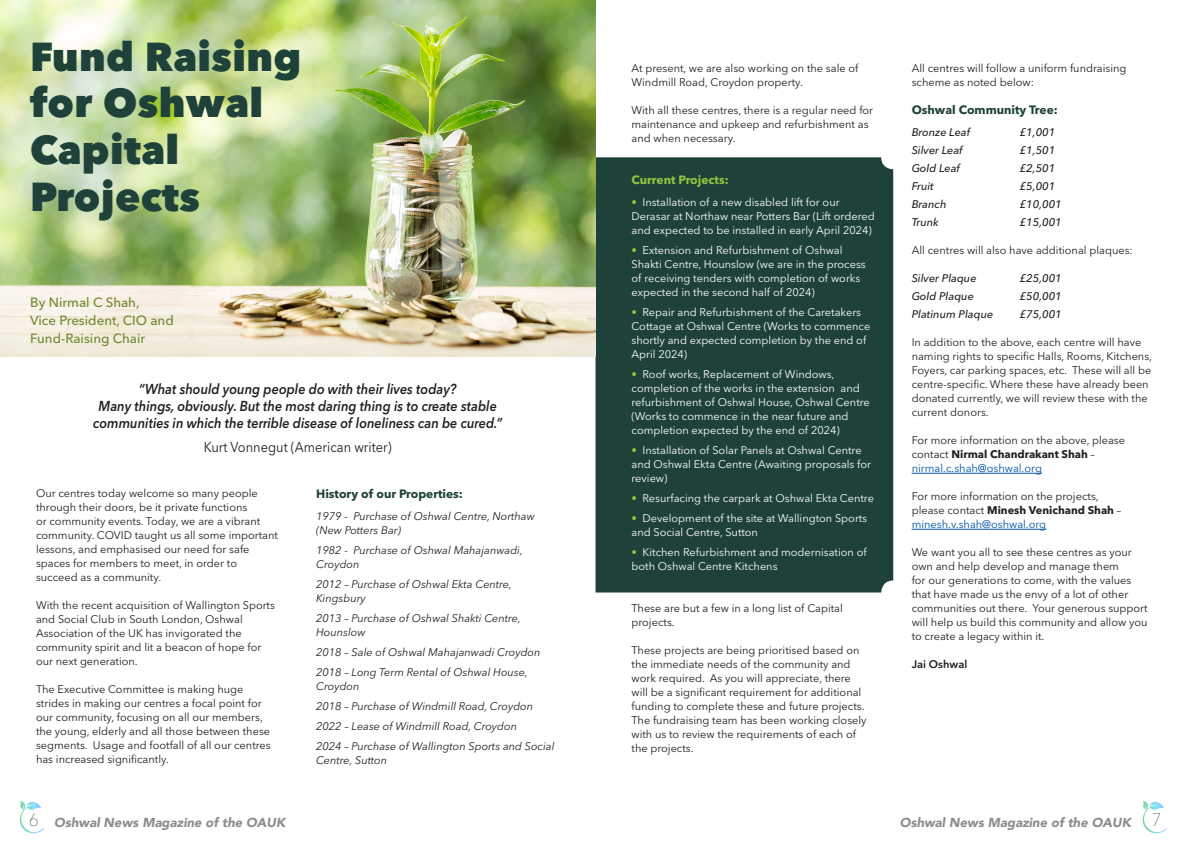
<style>
.page{position:relative;width:1191px;height:842px;background:#fff}
.page>*{position:absolute;margin:0;border:0;box-sizing:border-box;transform-origin:0 0}
.t1{font:800 40px "Avenir Next LT Pro";letter-spacing:.01em;color:#1e413a}
.t2{font:italic 600 14.3px/17.1px "Avenir Next LT Pro";color:#231f20;text-align:center;scale:.9 1}
.t3{font:14.3px "Avenir Next LT Pro";color:#231f20;scale:.9 1}
.t4{font:500 13.3px/18.3px "Avenir Next LT Pro";color:#708933}
.t5{font:italic 900 13px "Avenir";color:#8a8c8f}
.t6{font:700 12px "Avenir Next LT Pro";color:#1e413a}
.t7{font:700 12px "Avenir Next LT Pro";color:#8fc63e}
.t8{font:11px/14px "Avenir Next LT Pro";color:#231f20}
.t9{font:11px/14px "Avenir Next LT Pro";color:#fff}
.t10{font:italic 11px/14px "Avenir Next LT Pro";color:#231f20}
.t11{font:italic 500 11px "Avenir Next LT Pro";color:#231f20}
.t12{font:600 11px "Avenir Next LT Pro";color:#231f20}
.s1{color:#8fc63e}
.s2{font-weight:700}
.s3{color:#0155a5}
.s4{font-family:"Avenir Next LT Pro";font-weight:200;font-style:normal;font-size:18px;color:#231f20}
</style>
<div class="page">
<img style="left:1142px;top:801px;width:25px;height:32px">
<img style="left:20px;top:801px;width:25px;height:32px">
<div style="left:595px;top:157px;width:298px;height:435px;background:#1e413a"></div>
<img style="left:0;top:0;width:595px;height:356px">
<hr style="left:911px;top:473px;width:131px;height:1px;background:#0155a5">
<hr style="left:911px;top:529px;width:135px;height:1px;background:#0155a5">
<p class="t1" style="left:30px;top:32px;width:273px">Fund Raising</p>
<p class="t1" style="left:30px;top:79px;width:234px">for Oshwal</p>
<p class="t1" style="left:30px;top:125px;width:150px">Capital</p>
<p class="t1" style="left:30px;top:172px;width:171px">Projects</p>
<p class="t4" style="left:30px;top:293px;width:111px">By Nirmal C Shah,</p>
<p class="t4" style="left:30px;top:311px;width:145px">Vice President, CIO and<br>Fund-Raising Chair</p>
<p class="t2" style="left:93px;top:380px;width:456px">“What should young people do with their lives today?<br>Many things, obviously. But the most daring thing is to create stable communities in which the terrible disease of loneliness can be cured.”</p>
<p class="t3" style="left:204px;top:438px;width:210px">Kurt Vonnegut (American writer)</p>
<p class="t8" style="left:36px;top:486px;width:243px">Our centres today welcome so many people through their doors, be it private functions<br>or community events. Today, we are a vibrant community. COVID taught us all some important lessons, and emphasised our need for safe spaces for members to meet, in order to succeed as a community.</p>
<p class="t8" style="left:36px;top:598px;width:240px">With the recent acquisition of Wallington Sports and Social Club in South London, Oshwal Association of the UK has invigorated the community spirit and lit a beacon of hope for our next generation.</p>
<p class="t8" style="left:36px;top:682px;width:236px">The Executive Committee is making huge strides in making our centres a focal point for our community, focusing on all our members, the young, elderly and all those between these segments. Usage and footfall of all our centres has increased significantly.</p>
<p class="t6" style="left:316px;top:486px;width:148px">History of our Properties:</p>
<p class="t10" style="left:316px;top:509px;width:220px">1979 - Purchase of Oshwal Centre, Northaw (New Potters Bar)</p>
<p class="t10" style="left:316px;top:543px;width:208px">1982 - Purchase of Oshwal Mahajanwadi,<br>Croydon</p>
<p class="t10" style="left:316px;top:577px;width:197px">2012 – Purchase of Oshwal Ekta Centre,<br>Kingsbury</p>
<p class="t10" style="left:316px;top:611px;width:206px">2013 – Purchase of Oshwal Shakti Centre,<br>Hounslow</p>
<p class="t10" style="left:316px;top:645px;width:226px">2018 – Sale of Oshwal Mahajanwadi Croydon</p>
<p class="t10" style="left:316px;top:665px;width:213px">2018 – Long Term Rental of Oshwal House,<br>Croydon</p>
<p class="t10" style="left:316px;top:699px;width:218px">2018 – Purchase of Windmill Road, Croydon</p>
<p class="t10" style="left:316px;top:719px;width:202px">2022 – Lease of Windmill Road, Croydon</p>
<p class="t10" style="left:316px;top:739px;width:240px">2024 – Purchase of Wallington Sports and Social<br>Centre, Sutton</p>
<p class="t8" style="left:631px;top:61px;width:228px">At present, we are also working on the sale of<br>Windmill Road, Croydon property.</p>
<p class="t8" style="left:631px;top:103px;width:243px">With all these centres, there is a regular need for maintenance and upkeep and refurbishment as and when necessary.</p>
<p class="t7" style="left:631px;top:173px;width:99px">Current Projects:</p>
<p class="t9" style="left:631px;top:195px;width:245px"><span class="s1">•</span> Installation of a new disabled lift for our<br>Derasar at Northaw near Potters Bar (Lift ordered and expected to be installed in early April 2024)</p>
<p class="t9" style="left:631px;top:243px;width:236px"><span class="s1">•</span> Extension and Refurbishment of Oshwal Shakti Centre, Hounslow (we are in the process of receiving tenders with completion of works expected in the second half of 2024)</p>
<p class="t9" style="left:631px;top:305px;width:240px"><span class="s1">•</span> Repair and Refurbishment of the Caretakers Cottage at Oshwal Centre (Works to commence shortly and expected completion by the end of April 2024)</p>
<p class="t9" style="left:631px;top:367px;width:240px"><span class="s1">•</span> Roof works, Replacement of Windows, completion of the works in the extension and refurbishment of Oshwal House, Oshwal Centre (Works to commence in the near future and completion expected by the end of 2024)</p>
<p class="t9" style="left:631px;top:443px;width:241px"><span class="s1">•</span> Installation of Solar Panels at Oshwal Centre and Oshwal Ekta Centre (Awaiting proposals for review)</p>
<p class="t9" style="left:631px;top:491px;width:244px"><span class="s1">•</span> Resurfacing the carpark at Oshwal Ekta Centre</p>
<p class="t9" style="left:631px;top:511px;width:237px"><span class="s1">•</span> Development of the site at Wallington Sports and Social Centre, Sutton</p>
<p class="t9" style="left:631px;top:545px;width:237px"><span class="s1">•</span> Kitchen Refurbishment and modernisation of both Oshwal Centre Kitchens</p>
<p class="t8" style="left:631px;top:601px;width:213px">These are but a few in a long list of Capital projects.</p>
<p class="t8" style="left:631px;top:643px;width:235px">These projects are being prioritised based on the immediate needs of the community and work required. As you will appreciate, there will be a significant requirement for additional funding to complete these and future projects.</p>
<p class="t8" style="left:631px;top:713px;width:237px">The fundraising team has been working closely with us to review the requirements of each of the projects.</p>
<p class="t8" style="left:911px;top:61px;width:216px">All centres will follow a uniform fundraising scheme as noted below:</p>
<p class="t6" style="left:911px;top:103px;width:148px">Oshwal Community Tree:</p>
<p class="t11" style="left:911px;top:126px;width:60px">Bronze Leaf</p>
<p class="t11" style="left:1019px;top:126px;width:37px">£1,001</p>
<p class="t11" style="left:911px;top:144px;width:52px">Silver Leaf</p>
<p class="t11" style="left:1019px;top:144px;width:37px">£1,501</p>
<p class="t11" style="left:911px;top:162px;width:50px">Gold Leaf</p>
<p class="t11" style="left:1019px;top:162px;width:37px">£2,501</p>
<p class="t11" style="left:911px;top:180px;width:24px">Fruit</p>
<p class="t11" style="left:1019px;top:180px;width:37px">£5,001</p>
<p class="t11" style="left:911px;top:198px;width:36px">Branch</p>
<p class="t11" style="left:1019px;top:198px;width:44px">£10,001</p>
<p class="t11" style="left:911px;top:216px;width:28px">Trunk</p>
<p class="t11" style="left:1019px;top:216px;width:44px">£15,001</p>
<p class="t8" style="left:911px;top:243px;width:223px">All centres will also have additional plaques:</p>
<p class="t11" style="left:911px;top:272px;width:66px">Silver Plaque</p>
<p class="t11" style="left:1019px;top:272px;width:44px">£25,001</p>
<p class="t11" style="left:911px;top:290px;width:64px">Gold Plaque</p>
<p class="t11" style="left:1019px;top:290px;width:44px">£50,001</p>
<p class="t11" style="left:911px;top:308px;width:83px">Platinum Plaque</p>
<p class="t11" style="left:1019px;top:308px;width:44px">£75,001</p>
<p class="t8" style="left:911px;top:335px;width:242px">In addition to the above, each centre will have naming rights to specific Halls, Rooms, Kitchens, Foyers, car parking spaces, etc. These will all be centre-specific. Where these have already been donated currently, we will review these with the current donors.</p>
<p class="t8" style="left:911px;top:433px;width:215px">For more information on the above, please contact <span class="s2">Nirmal Chandrakant Shah</span> – <span class="s3">nirmal.c.shah@oshwal.org</span></p>
<p class="t8" style="left:911px;top:489px;width:211px">For more information on the projects, please contact <span class="s2">Minesh Venichand Shah</span> – <span class="s3">minesh.v.shah@oshwal.org</span></p>
<p class="t8" style="left:911px;top:545px;width:237px">We want you all to see these centres as your own and help develop and manage them<br>for our generations to come, with the values that have made us the envy of a lot of other communities out there. Your generous support will help us build this community and allow you to create a legacy within it.</p>
<p class="t12" style="left:911px;top:658px;width:57px">Jai Oshwal</p>
<p class="t5" style="left:29px;top:812px;width:258px"><span class="s4">6</span> Oshwal News Magazine of the OAUK</p>
<p class="t5" style="left:900px;top:812px;width:263px">Oshwal News Magazine of the OAUK <span class="s4">7</span></p>
</div>
